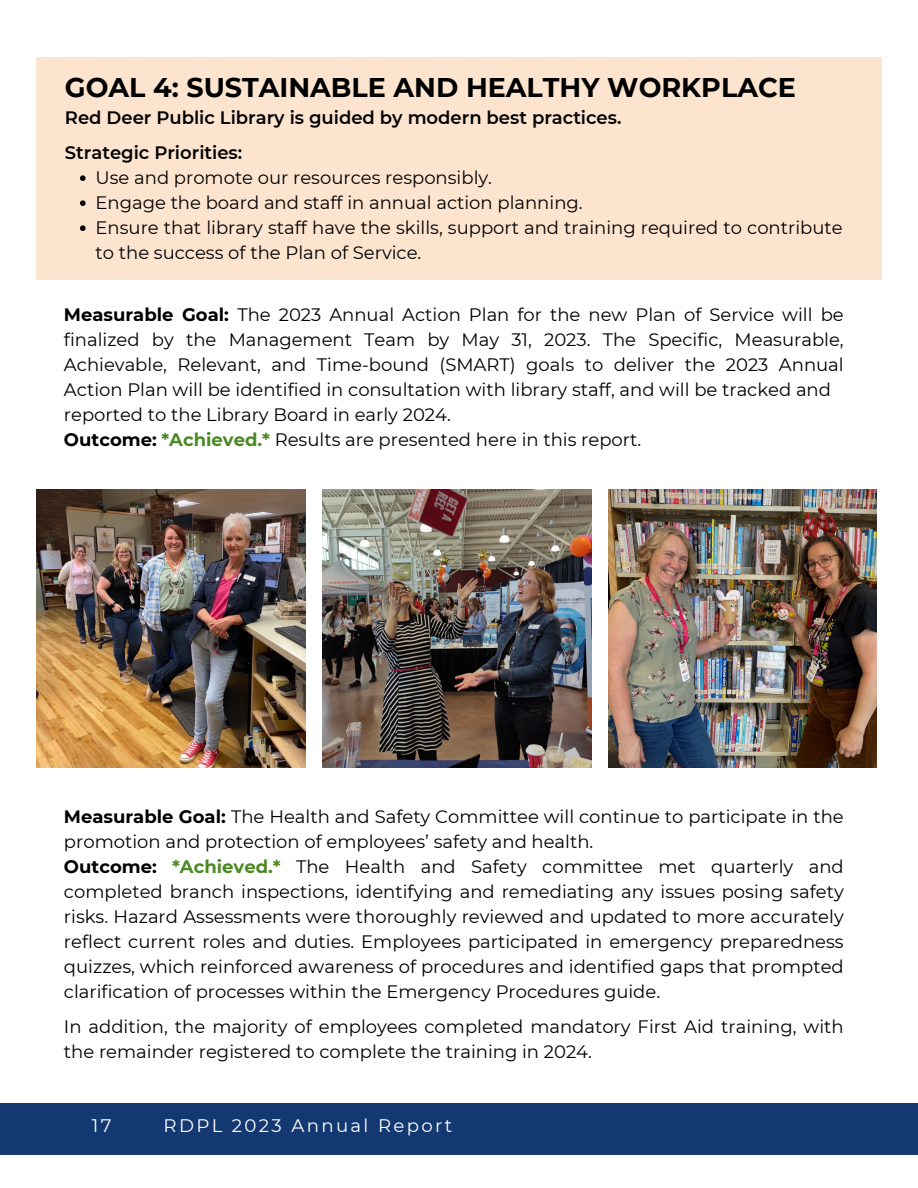
<style>
.page{position:relative;width:918px;height:1188px;background:#fff}
.page>*{position:absolute;margin:0;border:0;box-sizing:border-box;transform-origin:0 0}
.t1{font:700 27px "Montserrat";color:#000}
.t2{font:18.15px "Montserrat";letter-spacing:.13em;color:#fff}
.t3{font:18px/25px "Montserrat";color:#000}
.t4{font:600 18px/35px "Montserrat";color:#000}
.s1{font-weight:700}
.s2{font-weight:700;color:#4c8823}
</style>
<div class="page">
<div style="left:0;top:1103px;width:918px;height:51px;background:#133872"></div>
<div style="left:37px;top:57px;width:844px;height:222px;background:#fce4cf"></div>
<svg style="left:80px;top:175px;width:6px;height:6px"></svg>
<svg style="left:80px;top:200px;width:6px;height:6px"></svg>
<svg style="left:80px;top:225px;width:6px;height:6px"></svg>
<img style="left:37px;top:490px;width:268px;height:278px">
<img style="left:322px;top:490px;width:269px;height:278px">
<img style="left:608px;top:490px;width:269px;height:278px">
<h1 class="t1" style="left:65px;top:70px;width:732px">GOAL 4: SUSTAINABLE AND HEALTHY WORKPLACE</h1>
<p class="t4" style="left:65px;top:100px;width:558px">Red Deer Public Library is guided by modern best practices.<br>Strategic Priorities:</p>
<p class="t3" style="left:96px;top:165px;width:749px">Use and promote our resources responsibly.<br>Engage the board and staff in annual action planning.<br>Ensure that library staff have the skills, support and training required to contribute to the success of the Plan of Service.</p>
<p class="t3" style="left:64px;top:302px;width:781px"><span class="s1">Measurable Goal:</span> The 2023 Annual Action Plan for the new Plan of Service will be finalized by the Management Team by May 31, 2023. The Specific, Measurable, Achievable, Relevant, and Time-bound (SMART) goals to deliver the 2023 Annual Action Plan will be identified in consultation with library staff, and will be tracked and reported to the Library Board in early 2024.<br><span class="s1">Outcome:</span> <span class="s2">*Achieved.*</span> Results are presented here in this report.</p>
<p class="t3" style="left:64px;top:804px;width:781px"><span class="s1">Measurable Goal:</span> The Health and Safety Committee will continue to participate in the promotion and protection of employees’ safety and health.<br><span class="s1">Outcome:</span> <span class="s2">*Achieved.*</span> The Health and Safety committee met quarterly and completed branch inspections, identifying and remediating any issues posing safety risks. Hazard Assessments were thoroughly reviewed and updated to more accurately reflect current roles and duties. Employees participated in emergency preparedness quizzes, which reinforced awareness of procedures and identified gaps that prompted clarification of processes within the Emergency Procedures guide.</p>
<p class="t3" style="left:64px;top:1014px;width:781px">In addition, the majority of employees completed mandatory First Aid training, with the remainder registered to complete the training in 2024.</p>
<p class="t2" style="left:92px;top:1115px;width:21px">17</p>
<p class="t2" style="left:164px;top:1115px;width:290px">RDPL 2023 Annual Report</p>
</div>
